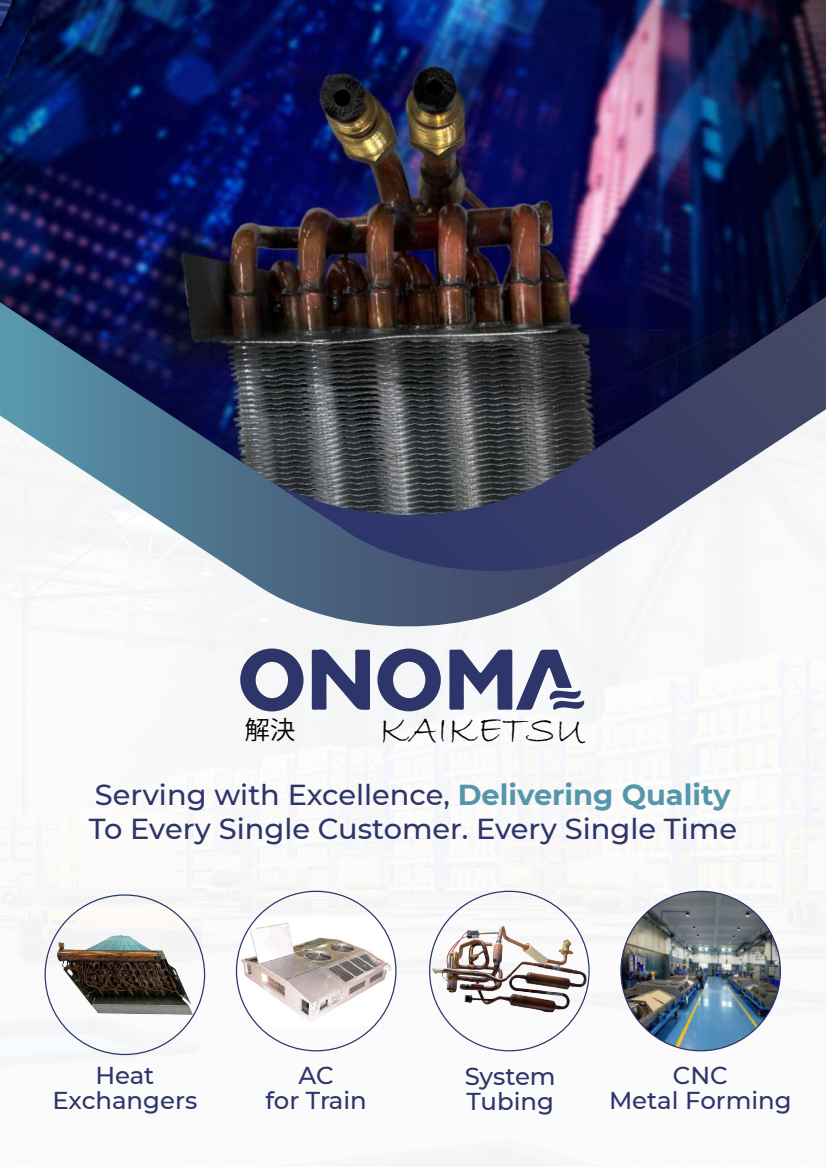
<style>
.page{position:relative;width:826px;height:1168px;background:#fff}
.page>*{position:absolute;margin:0;border:0;box-sizing:border-box;transform-origin:0 0}
.t1{font:40.56px "Bradley Hand ITC";color:#000}
.t2{font:500 28.88px/34.6px "Montserrat";color:#2e356b}
.t3{font:25.12px "Koz Go Pr 6 N";color:#000}
.t4{font:500 24.38px/25px "Montserrat";color:#2e356b;text-align:center}
.s1{font-weight:700;color:#5596aa}
</style>
<div class="page">
<img style="left:0;top:0;width:826px;height:302px">
<img style="left:0;top:590px;width:826px;height:576px">
<svg style="left:0;top:302px;width:637px;height:338px"></svg>
<svg style="left:265px;top:296px;width:561px;height:288px;background:#535668"></svg>
<svg style="left:312px;top:648px;width:58px;height:61px"></svg>
<svg style="left:449px;top:649px;width:135px;height:61px"></svg>
<svg style="left:240px;top:648px;width:63px;height:63px"></svg>
<svg style="left:377px;top:648px;width:64px;height:63px"></svg>
<img style="left:58px;top:935px;width:134px;height:78px">
<img style="left:239px;top:916px;width:155px;height:109px">
<img style="left:432px;top:925px;width:154px;height:86px">
<img style="left:621px;top:891px;width:159px;height:159px;border-radius:80px">
<p class="t3" style="left:245px;top:715px;width:52px">解決</p>
<h1 class="t1" style="left:379px;top:703px;width:207px">KAIKETSU</h1>
<p class="t2" style="left:89px;top:775px;width:649px">Serving with Excellence, <span class="s1">Delivering Quality<br></span>To Every Single Customer. Every Single Time</p>
<p class="t4" style="left:53px;top:1061px;width:146px">Heat<br>Exchangers</p>
<p class="t4" style="left:265px;top:1061px;width:103px">AC<br>for Train</p>
<p class="t4" style="left:465px;top:1062px;width:92px;text-align:left">System<br>Tubing</p>
<p class="t4" style="left:609px;top:1061px;width:184px">CNC<br>Metal Forming</p>
</div>
